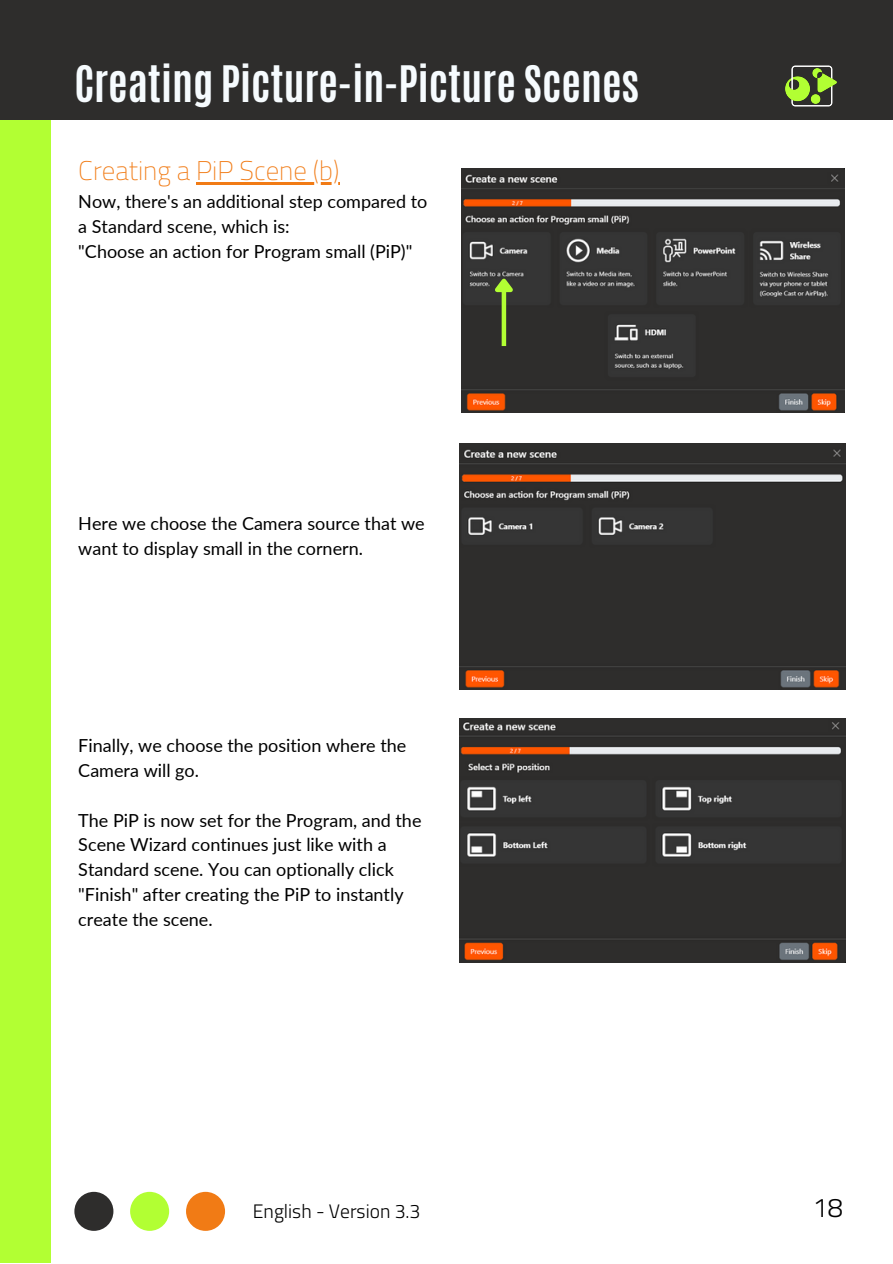
<style>
.page{position:relative;width:893px;height:1264px;background:#fff}
.page>*{position:absolute;margin:0;border:0;box-sizing:border-box;transform-origin:0 0}
.t1{font:700 42px "Antonio";color:#f6fbfe}
.t2{font:100 27px "Titillium Web";color:#f17b15}
.t3{font:300 27px "Titillium Web";color:#000}
.t4{font:300 19.5px "Titillium Web";color:#000}
.t5{font:18px/24.8px "Lato";color:#000}
</style>
<div class="page">
<hr style="left:196px;top:182px;width:143px;height:2px;background:#f17b15">
<div style="left:0;top:0;width:51px;height:1262px;background:#b2ff33"></div>
<div style="left:0;top:0;width:892px;height:120px;background:#2e2d2c"></div>
<div style="left:130px;top:1191px;width:39px;height:39px;background:#b2ff33;border-radius:50%"></div>
<div style="left:186px;top:1191px;width:39px;height:39px;background:#f17b15;border-radius:50%"></div>
<div style="left:74px;top:1191px;width:39px;height:39px;background:#2e2d2c;border-radius:50%"></div>
<img style="left:785px;top:65px;width:52px;height:42px">
<img style="left:461px;top:169px;width:383px;height:243px">
<div style="left:501px;top:291px;width:5px;height:55px;background:#b2ff33"></div>
<svg style="left:491px;top:273px;width:28px;height:23px"></svg>
<img style="left:459px;top:443px;width:386px;height:247px">
<img style="left:459px;top:719px;width:386px;height:243px">
<p class="t1" style="left:74px;top:54px;width:566px">Creating pcture-in-Picture Scenes</p>
<p class="t1" style="left:74px;top:54px;width:251px">InhoudsoPigave</p>
<p class="t2" style="left:78px;top:149px;width:262px">Creating a PiP Scene (b)</p>
<p class="t5" style="left:78px;top:189px;width:350px">Now, there's an additional step compared to a Standard scene, which is:</p>
<p class="t5" style="left:78px;top:238px;width:335px">"Choose an action for Program small (PiP)"</p>
<p class="t5" style="left:78px;top:510px;width:348px">Here we choose the Camera source that we want to display small in the cornern.</p>
<p class="t5" style="left:78px;top:733px;width:329px">Finally, we choose the position where the<br>Camera will go.</p>
<p class="t5" style="left:78px;top:807px;width:344px">The PiP is now set for the Program, and the Scene Wizard continues just like with a Standard scene. You can optionally click "Finish" after creating the PiP to instantly create the scene.</p>
<p class="t4" style="left:253px;top:1195px;width:169px">English - Version 3.3</p>
<p class="t3" style="left:812px;top:1186px;width:32px">18</p>
</div>
